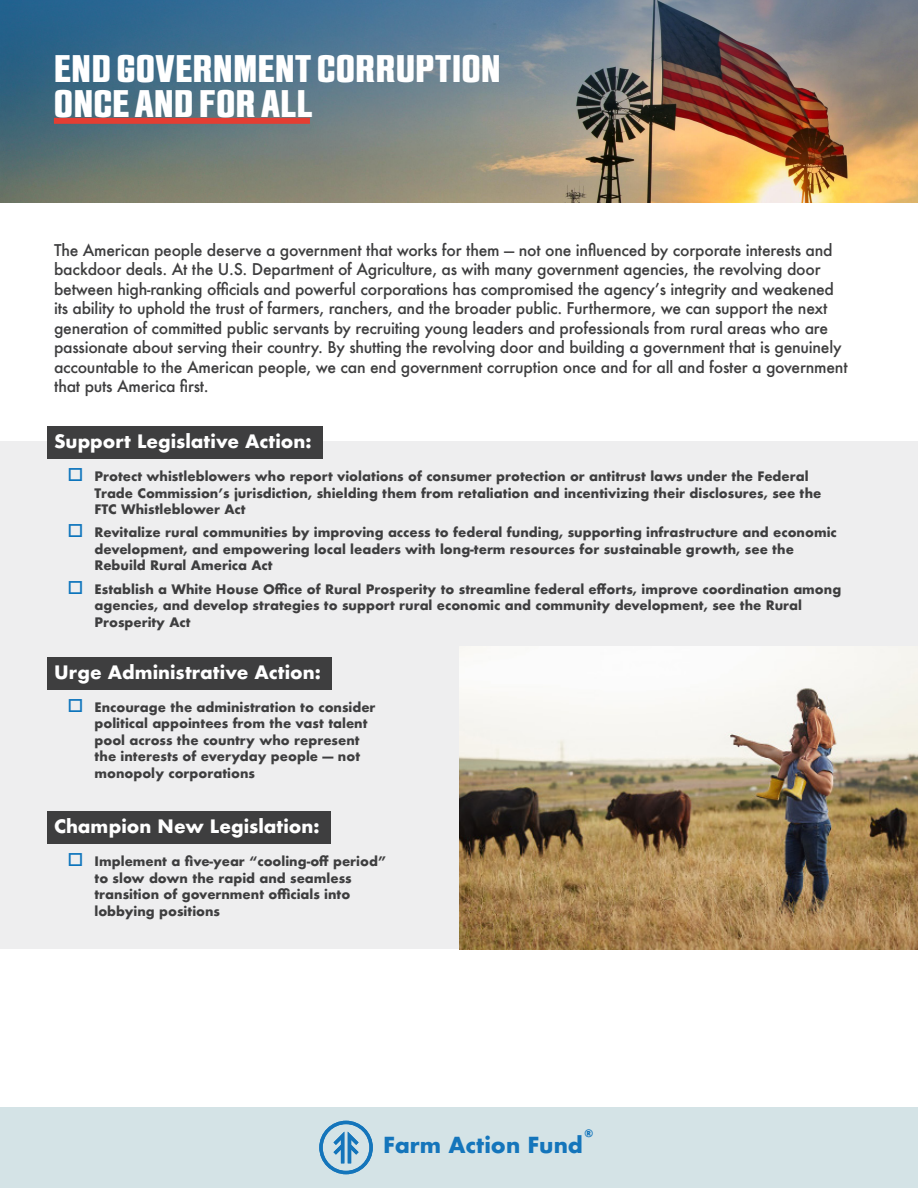
<style>
.page{position:relative;width:918px;height:1188px;background:#fff}
.page>*{position:absolute;margin:0;border:0;box-sizing:border-box;transform-origin:0 0}
.t1{font:700 expanded 40.35px/34.5px "Jay Gothic URW";color:#fff}
.t2{font:700 21.45px "Futura";color:#1475bb}
.SUBHEAD_SHADING25{font:700 18px "Futura";color:#fff}
.t3{font:500 15.75px/19.5px "Futura";letter-spacing:-.015em;color:#3e3e3f}
.t4{font:700 12.75px/16.5px "Futura";color:#3e3e3f}
.t5{font:700 9.9px "Futura";color:#1475bb}
</style>
<div class="page">
<img style="left:0;top:188px;width:918px;height:14px">
<div style="left:0;top:1107px;width:918px;height:81px;background:#d4e3e6"></div>
<svg style="left:319px;top:1121px;width:54px;height:53px"></svg>
<img style="left:0;top:0;width:918px;height:188px">
<div style="left:54px;top:118px;width:256px;height:6px;background:#e33e33"></div>
<div style="left:0;top:441px;width:918px;height:508px;background:#eeeeef"></div>
<div style="left:47px;top:426px;width:275px;height:33px;background:#3e3e3f"></div>
<div style="left:47px;top:657px;width:285px;height:32px;background:#3e3e3f"></div>
<div style="left:47px;top:811px;width:283px;height:33px;background:#3e3e3f"></div>
<img style="left:459px;top:647px;width:459px;height:302px">
<p class="t1" style="left:54px;top:52px;width:449px">END GOVERNMENT CORRUPTION<br>ONCE AND FOR ALL</p>
<p class="t3" style="left:54px;top:240px;width:795px">The American people deserve a government that works for them — not one influenced by corporate interests and backdoor deals. At the U.S. Department of Agriculture, as with many government agencies, the revolving door between high-ranking officials and powerful corporations has compromised the agency’s integrity and weakened its ability to uphold the trust of farmers, ranchers, and the broader public. Furthermore, we can support the next generation of committed public servants by recruiting young leaders and professionals from rural areas who are passionate about serving their country. By shutting the revolving door and building a government that is genuinely accountable to the American people, we can end government corruption once and for all and foster a government that puts America first.</p>
<p class="SUBHEAD_SHADING25" style="left:54px;top:428px;width:259px">Support Legislative Action:</p>
<p class="t4" style="left:94px;top:468px;width:728px">Protect whistleblowers who report violations of consumer protection or antitrust laws under the Federal<br>Trade Commission’s jurisdiction, shielding them from retaliation and incentivizing their disclosures, see the<br>FTC Whistleblower Act</p>
<p class="t4" style="left:94px;top:524px;width:744px">Revitalize rural communities by improving access to federal funding, supporting infrastructure and economic development, and empowering local leaders with long-term resources for sustainable growth, see the<br>Rebuild Rural America Act</p>
<p class="t4" style="left:94px;top:580px;width:748px">Establish a White House Office of Rural Prosperity to streamline federal efforts, improve coordination among agencies, and develop strategies to support rural economic and community development, see the Rural<br>Prosperity Act</p>
<p class="SUBHEAD_SHADING25" style="left:54px;top:659px;width:268px">Urge Administrative Action:</p>
<p class="t4" style="left:94px;top:699px;width:283px">Encourage the administration to consider political appointees from the vast talent pool across the country who represent the interests of everyday people — not monopoly corporations</p>
<p class="SUBHEAD_SHADING25" style="left:54px;top:813px;width:267px">Champion New Legislation:</p>
<p class="t4" style="left:94px;top:853px;width:294px">Implement a five-year “cooling-off period” to slow down the rapid and seamless transition of government officials into lobbying positions</p>
<p class="t5" style="left:584px;top:1127px;width:11px">®</p>
<p class="t2" style="left:383px;top:1130px;width:202px">Farm Action Fund</p>
</div>
